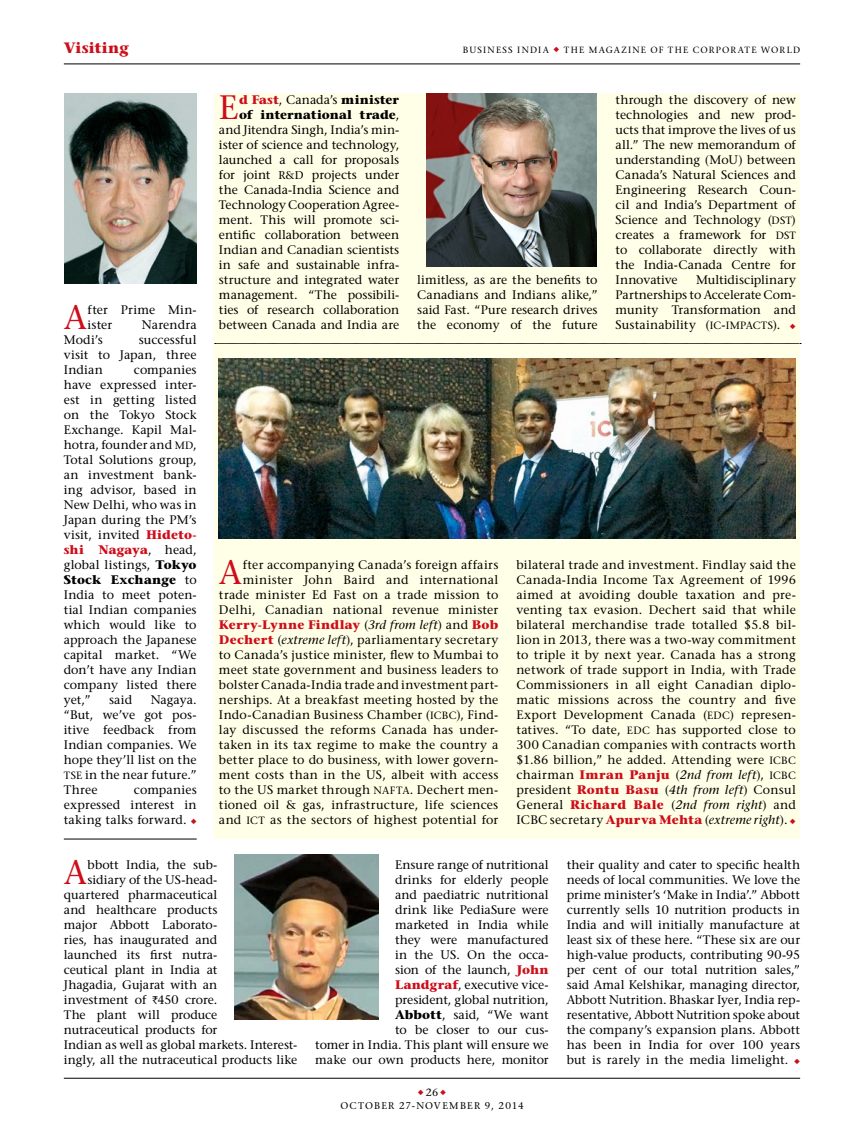
<style>
.page{position:relative;width:864px;height:1136px;background:#fff}
.page>*{position:absolute;margin:0;border:0;box-sizing:border-box;transform-origin:0 0}
.t1{font:33.75px "Stone Serif";color:#ce0d1a}
.t2{font:700 15px "Stone Serif";letter-spacing:.01em;color:#ce0d1a}
.t3{font:12.3px/15px "Stone Serif";letter-spacing:-.005em;color:#000;text-align:justify}
.t4{font:10.5px "Stone Serif";color:#000}
.t5{font:9.75px "Stone Serif";letter-spacing:.13em;color:#000}
.t6{font:9px "Stone Serif";letter-spacing:.145em;color:#000}
.s1{color:#ce0d1a}
.s2{font-family:"Stone Serif SC850";font-size:10.5px}
.s3{font-weight:700;color:#ce0d1a}
.s4{font-weight:700}
.s5{font-size:11.25px}
.s6{font-family:"Stone Serif SC850"}
.s7{font-style:italic}
.s8{font-family:"Rupee Foradian";font-size:10.8px}
</style>
<div class="page">
<hr style="left:64px;top:1077px;width:735px;height:1px;background:#000">
<div style="left:214px;top:94px;width:585px;height:745px;background:#ffffe7"></div>
<hr style="left:64px;top:64px;width:735px;height:1px;background:#000">
<img style="left:426px;top:94px;width:170px;height:172px">
<img style="left:64px;top:94px;width:133px;height:189px">
<img style="left:234px;top:854px;width:144px;height:165px">
<img style="left:219px;top:359px;width:576px;height:180px">
<hr style="left:64px;top:838px;width:133px;height:1px;background:#000">
<svg style="left:214px;top:343px;width:586px;height:1px"></svg>
<p class="t2" style="left:64px;top:38px;width:66px">Visiting</p>
<p class="t6" style="left:463px;top:44px;width:338px">Business India <span class="s1">◆</span> the magazine of the corporate world</p>
<h1 class="t1" style="left:219px;top:86px;width:19px">E</h1>
<p class="t3" style="left:615px;top:92px;width:182px">through the discovery of new technologies and new prod&shy;ucts that improve the lives of us all.” The new memorandum of understanding (MoU) between Canada’s Natural Sciences and Engineering Research Coun&shy;cil and India’s Department of Science and Technology (<span class="s2">DST</span>) creates a framework for <span class="s2">DST </span>to collaborate directly with the India-Canada Centre for Innovative</p>
<p class="t3" style="left:219px;top:92px;width:182px;text-align:right"><span class="s3">d Fast</span>, Canada’s <span class="s4">minister<br>of international trade</span>, and Jitendra Singh, India’s min&shy;ister of science and technology, launched a call for proposals for joint <span class="s5">r&amp;d</span> projects under the Canada-India Science and<br>Technology Cooperation Agree&shy;ment. This will promote sci&shy;entific collaboration between<br>Indian and Canadian scientists in safe and sustainable infra&shy;structure and integrated water management. “The possibili&shy;ties of research collaboration between Canada and India are</p>
<p class="t3" style="left:417px;top:272px;width:182px">limitless, as are the benefits to Canadians and Indians alike,” said Fast. “Pure research drives the economy of the future</p>
<p class="t3" style="left:615px;top:272px;width:182px;text-indent:80px">Multidisciplinary Partnerships to Accelerate Com&shy;munity Transformation and Sustainability (<span class="s2">IC</span><span class="s6">-</span><span class="s2">IMPACTS</span>). <span class="s1">◆</span></p>
<h1 class="t1" style="left:64px;top:296px;width:24px">A</h1>
<p class="t3" style="left:88px;top:302px;width:110px">fter Prime Min&shy;ister</p>
<p class="t3" style="left:142px;top:317px;width:56px">Narendra</p>
<p class="t3" style="left:64px;top:332px;width:134px;text-indent:75px">successful visit to Japan, three Indian</p>
<p class="t3" style="left:64px;top:332px;width:40px">Modi’s</p>
<p class="t3" style="left:64px;top:362px;width:134px;text-indent:70px">companies have expressed inter&shy;est in getting listed on the Tokyo Stock Exchange. Kapil Mal&shy;hotra, founder and <span class="s2">MD</span>, Total Solutions group, an investment bank&shy;ing advisor, based in New Delhi, who was in Japan during the PM’s visit, invited <span class="s3">Hideto&shy;shi Nagaya</span>, head, global listings, <span class="s4">Tokyo Stock Exchange</span> to India to meet poten&shy;tial Indian companies which would like to approach the Japanese capital market. “We don’t have any Indian company listed there yet,”</p>
<p class="t3" style="left:219px;top:557px;width:281px;text-align:right">fter accompanying Canada’s foreign affairs minister John Baird and international trade minister Ed Fast on a trade mission to Delhi, Canadian national revenue minister <span class="s3">Kerry-Lynne Findlay</span> (<span class="s7">3rd from left</span>) and <span class="s3">Bob Dechert</span> (<span class="s7">extreme left</span>), parliamentary secretary to Canada’s justice minister, flew to Mumbai to meet state government and business leaders to bolster Canada-India trade and investment part&shy;nerships. At a breakfast meeting hosted by the Indo-Canadian Business Chamber (<span class="s2">ICBC</span>), Find&shy;lay discussed the reforms Canada has under&shy;taken in its tax regime to make the country a better place to do business, with lower govern&shy;ment costs than in the US, albeit with access to the US market through <span class="s2">NAFTA</span>. Dechert men&shy;tioned oil &amp; gas, infrastructure, life sciences and <span class="s2">ICT</span> as the sectors of highest potential for</p>
<p class="t3" style="left:516px;top:557px;width:281px">bilateral trade and investment. Findlay said the Canada-India Income Tax Agreement of 1996 aimed at avoiding double taxation and pre&shy;venting tax evasion. Dechert said that while bilateral merchandise trade totalled $5.8 bil&shy;lion in 2013, there was a two-way commitment to triple it by next year. Canada has a strong network of trade support in India, with Trade Commissioners in all eight Canadian diplo&shy;matic missions across the country and five Export Development Canada (<span class="s2">EDC</span>) represen&shy;tatives. “To date, <span class="s2">EDC</span> has supported close to 300 Canadian companies with contracts worth $1.86 billion,” he added. Attending were <span class="s2">ICBC </span>chairman <span class="s3">Imran Panju</span> (<span class="s7">2nd from left</span>), <span class="s2">ICBC </span>president <span class="s3">Rontu Basu</span> (<span class="s7">4th from left</span>) Consul General <span class="s3">Richard Bale</span> (<span class="s7">2nd from right</span>) and ICBC</p>
<h1 class="t1" style="left:219px;top:551px;width:24px">A</h1>
<p class="t3" style="left:109px;top:692px;width:25px">said</p>
<p class="t3" style="left:64px;top:692px;width:134px;text-indent:87px">Nagaya. “But, we’ve got pos&shy;itive feedback from Indian companies. We hope they’ll list on the <span class="s2">TSE</span> in the near future.” Three</p>
<p class="t3" style="left:64px;top:782px;width:134px;text-indent:70px">companies expressed interest in taking talks forward. <span class="s1">◆</span></p>
<h1 class="t1" style="left:64px;top:851px;width:24px">A</h1>
<p class="t3" style="left:88px;top:857px;width:131px">bbott India, the sub-</p>
<p class="t3" style="left:549px;top:812px;width:247px">secretary <span class="s3">Apurva Mehta</span> (<span class="s7">extreme right</span>). <span class="s1">◆</span></p>
<p class="t3" style="left:315px;top:857px;width:235px;text-align:right">Ensure range of nutritional<br>drinks for elderly people<br>and paediatric nutritional<br>drink like PediaSure were<br>marketed in India while<br>they were manufactured<br>in the US . On the occa-<br>sion of the launch, <span class="s3">John<br>Landgraf</span>, executive vice-<br>president, global nutrition,<br><span class="s4">Abbott</span>, said, “We want<br>to be closer to our cus-<br>tomer in India. This plant will ensure we make our own products here, monitor</p>
<p class="t3" style="left:566px;top:857px;width:235px">their quality and cater to specific health needs of local communities. We love the prime minister’s ‘Make in India’.” Abbott currently sells 10 nutrition products in India and will initially manufacture at least six of these here. “These six are our high-value products, contributing 90-95 per cent of our total nutrition sales,” said Amal Kelshikar, managing director, Abbott Nutrition. Bhaskar Iyer, India rep&shy;resentative, Abbott Nutrition spoke about the company’s expansion plans. Abbott has been in India for over 100 years but is rarely in the media limelight. <span class="s1">◆</span></p>
<p class="t3" style="left:88px;top:872px;width:131px">sidiary of the US -head-</p>
<p class="t3" style="left:64px;top:887px;width:155px">quartered pharmaceutical</p>
<p class="t3" style="left:64px;top:902px;width:155px">and healthcare products</p>
<p class="t3" style="left:64px;top:917px;width:155px">major Abbott Laborato-</p>
<p class="t3" style="left:64px;top:932px;width:155px">ries, has inaugurated and</p>
<p class="t3" style="left:64px;top:947px;width:155px">launched its first nutra-</p>
<p class="t3" style="left:64px;top:962px;width:155px">ceutical plant in India at</p>
<p class="t3" style="left:64px;top:977px;width:155px">Jhagadia, Gujarat with an</p>
<p class="t3" style="left:64px;top:992px;width:155px">investment of <span class="s8">`</span>450 crore.</p>
<p class="t3" style="left:64px;top:1007px;width:155px">The plant will produce</p>
<p class="t3" style="left:64px;top:1022px;width:155px">nutraceutical products for</p>
<p class="t3" style="left:64px;top:1037px;width:235px">Indian as well as global markets. Interest-</p>
<p class="t3" style="left:64px;top:1052px;width:235px">ingly, all the nutraceutical products like</p>
<p class="t4" style="left:417px;top:1085px;width:30px"><span class="s1">◆</span>26<span class="s1">◆</span></p>
<p class="t5" style="left:340px;top:1099px;width:185px">October 27-November 9, 2014</p>
</div>
